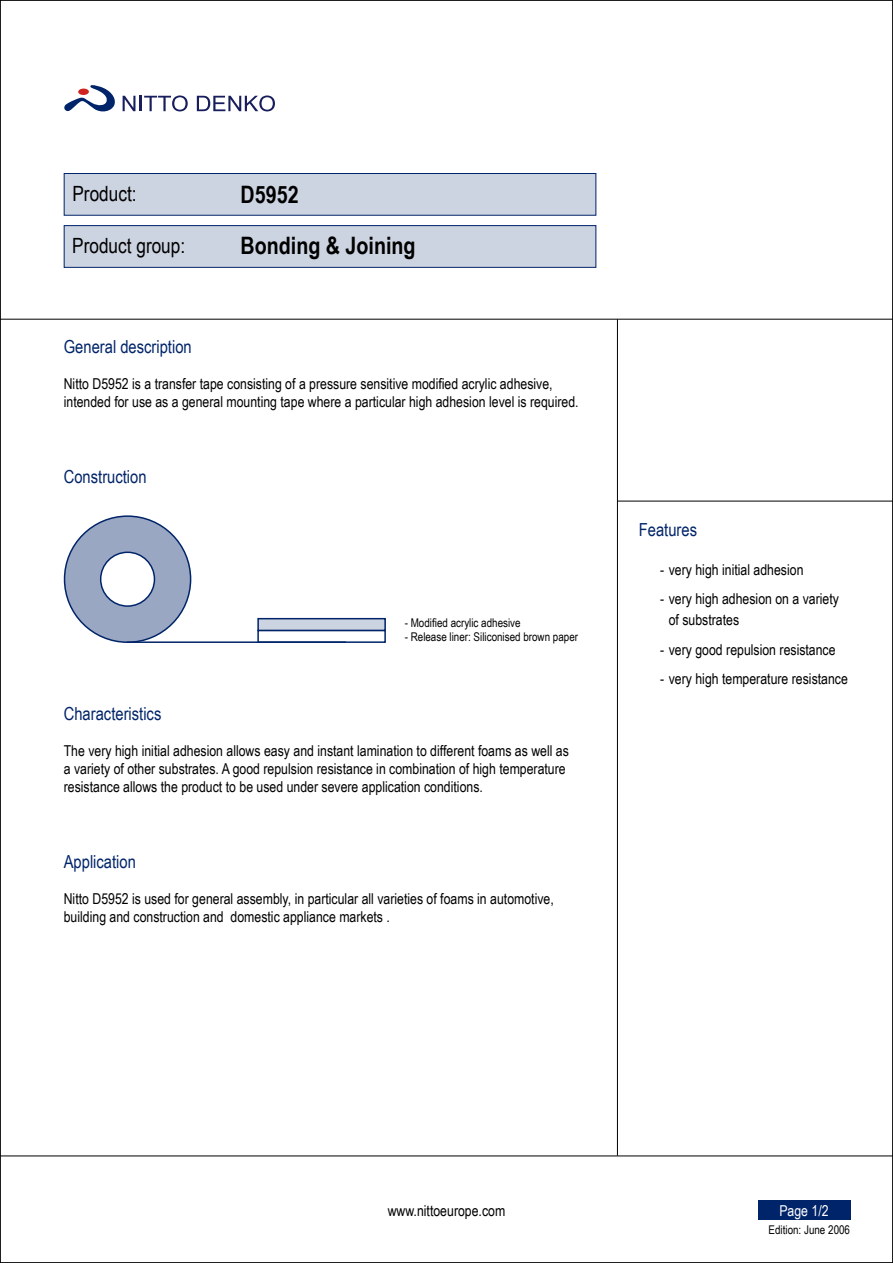
<style>
.page{position:relative;width:893px;height:1263px;background:#fff}
.page>*{position:absolute;margin:0;border:0;box-sizing:border-box;transform-origin:0 0}
.t1{font:700 24px/51px "Arial Narrow";color:#000}
.t2{font:21px "Arial Narrow";color:#000}
.t3{font:18px "Arial Narrow";color:#002469}
.t4{font:15px/18px "Arial Narrow";color:#000}
.t5{font:15px "Arial Narrow";color:#fff}
.t6{font:12px "Arial Narrow";color:#000}
</style>
<div class="page">
<hr style="left:0;top:319px;width:893px;height:1px;background:#000">
<hr style="left:0;top:1155px;width:893px;height:1px;background:#000">
<hr style="left:617px;top:319px;width:1px;height:836px;background:#000">
<hr style="left:618px;top:501px;width:275px;height:1px;background:#000">
<div style="left:758px;top:1200px;width:92px;height:20px;background:#002469"></div>
<div style="left:64px;top:173px;width:532px;height:42px;background:#ccd3e1"></div>
<div style="left:64px;top:173px;width:532px;height:43px;border:1px solid #002469"></div>
<div style="left:64px;top:226px;width:532px;height:41px;background:#ccd3e1"></div>
<div style="left:64px;top:225px;width:532px;height:43px;border:1px solid #002469"></div>
<svg style="left:123px;top:96px;width:12px;height:15px"></svg>
<hr style="left:139px;top:96px;width:3px;height:15px;background:#181e5c">
<svg style="left:144px;top:95px;width:44px;height:16px"></svg>
<svg style="left:197px;top:95px;width:78px;height:16px"></svg>
<svg style="left:64px;top:85px;width:51px;height:27px"></svg>
<div style="left:65px;top:516px;width:126px;height:126px;background:#99a7c3;border-radius:50%"></div>
<div style="left:101px;top:552px;width:53px;height:54px;background:#fff;border-radius:50%"></div>
<div style="left:100px;top:551px;width:55px;height:56px;border:2px solid #002469;border-radius:50%"></div>
<hr style="left:127px;top:641px;width:219px;height:2px;background:#002469">
<div style="left:257px;top:630px;width:129px;height:13px;border:2px solid #002469"></div>
<div style="left:258px;top:619px;width:127px;height:11px;background:#ccd3e1"></div>
<div style="left:257px;top:618px;width:129px;height:13px;border:2px solid #002469"></div>
<h2 class="t2" style="left:72px;top:179px;width:66px">Product:</h2>
<h2 class="t2" style="left:72px;top:230px;width:114px">Product group:</h2>
<h1 class="t1" style="left:241px;top:168px;width:176px">D5952<br>Bonding &amp; Joining</h1>
<p class="t3" style="left:64px;top:334px;width:129px">General description</p>
<p class="t4" style="left:64px;top:374px;width:516px">Nitto D5952 is a transfer tape consisting of a pressure sensitive modified acrylic adhesive, intended for use as a general mounting tape where a particular high adhesion level is required.</p>
<p class="t3" style="left:64px;top:463px;width:84px">Construction</p>
<p class="t6" style="left:405px;top:613px;width:117px">- Modified acrylic adhesive</p>
<p class="t6" style="left:405px;top:628px;width:175px">- Release liner: Siliconised brown paper</p>
<p class="t3" style="left:64px;top:701px;width:99px">Characteristics</p>
<p class="t4" style="left:64px;top:741px;width:507px">The very high initial adhesion allows easy and instant lamination to different foams as well as a variety of other substrates. A good repulsion resistance in combination of high temperature resistance allows the product to be used under severe application conditions.</p>
<p class="t3" style="left:64px;top:848px;width:74px">Application</p>
<p class="t4" style="left:64px;top:889px;width:491px">Nitto D5952 is used for general assembly, in particular all varieties of foams in automotive, building and construction and domestic appliance markets .</p>
<p class="t3" style="left:639px;top:516px;width:60px">Features</p>
<p class="t4" style="left:660px;top:560px;width:145px">- very high initial adhesion</p>
<p class="t4" style="left:669px;top:588px;width:172px;line-height:21px;text-indent:-9px">- very high adhesion on a variety of substrates</p>
<p class="t4" style="left:660px;top:640px;width:177px">- very good repulsion resistance</p>
<p class="t4" style="left:660px;top:669px;width:189px">- very high temperature resistance</p>
<p class="t4" style="left:388px;top:1201px;width:119px">www.nittoeurope.com</p>
<p class="t5" style="left:779px;top:1199px;width:51px">Page 1/2</p>
<p class="t6" style="left:768px;top:1221px;width:83px">Edition: June 2006</p>
</div>
